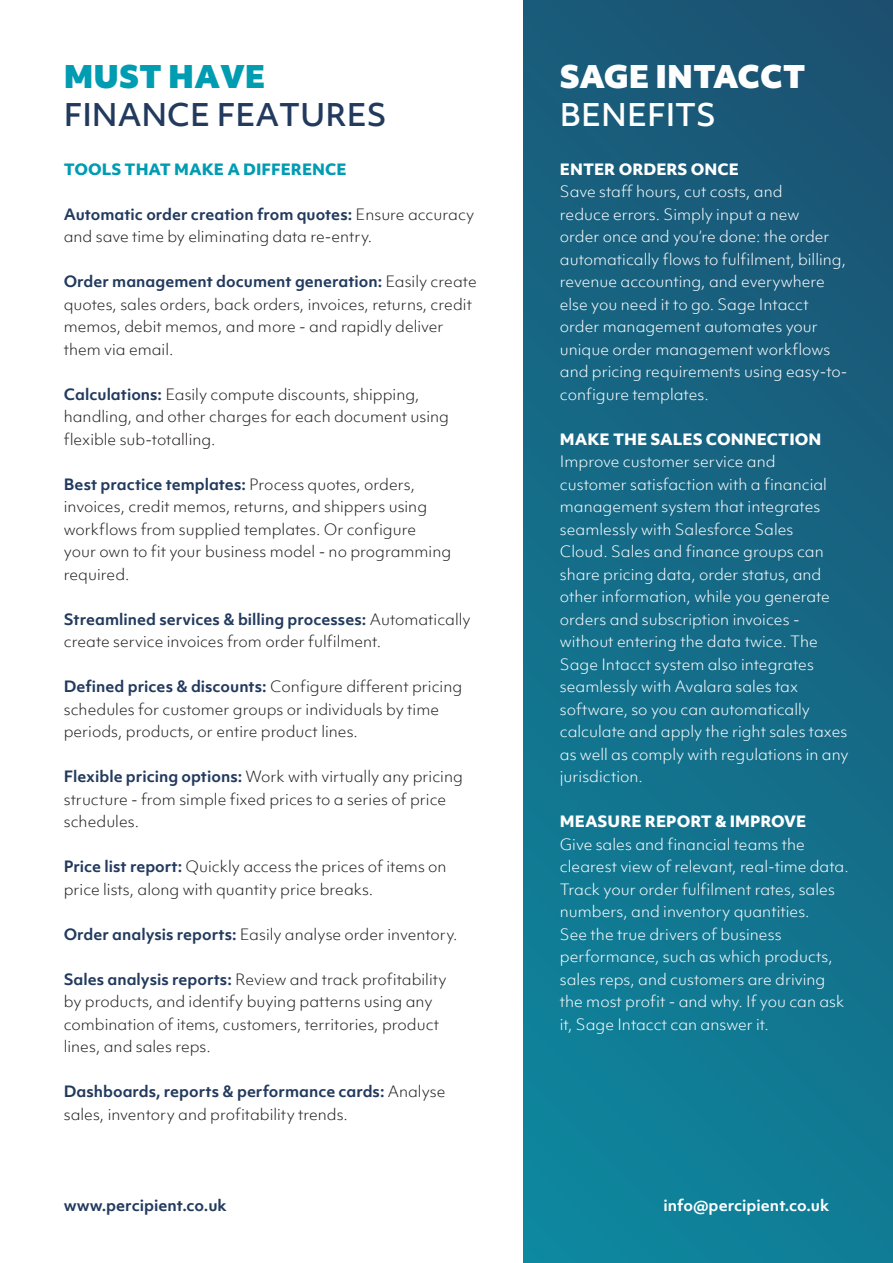
<style>
.page{position:relative;width:893px;height:1263px;background:#fff}
.page>*{position:absolute;margin:0;border:0;box-sizing:border-box;transform-origin:0 0}
.Percipient_Heading{font:500 30px/37.5px "Objektiv Mk 1";color:#223a5e}
.Percipient_Heading-2{font:900 30px/37.5px "Objektiv Mk 1";color:#fff}
.t1{font:300 15px/22.5px "Objektiv Mk 1";color:#231f20}
.Bullet_paragraph{font:300 15px/22.5px "Objektiv Mk 1";color:#fff}
.Bullet_paragraph-2{font:800 15px "Objektiv Mk 1";color:#fff}
.t2{font:800 15px "Objektiv Mk 1";color:#009cb2}
.t3{font:700 15px "Objektiv Mk 1";color:#fff}
.t4{font:700 15px "Objektiv Mk 1";color:#223a5e}
.s1{font-weight:900;color:#009cb2}
.s2{font-weight:700;color:#223a5e}
.s3{font-weight:500}
</style>
<div class="page">
<div style="left:523px;top:0;width:370px;height:1263px;background:linear-gradient(to bottom,#1b5574,#0f839b)"></div>
<p class="Percipient_Heading" style="left:64px;top:58px;width:325px"><span class="s1">MUST HAVE<br></span>FINANCE FEATURES</p>
<p class="t2" style="left:64px;top:158px;width:284px">TOOLS THAT MAKE A DIFFERENCE</p>
<p class="t1" style="left:64px;top:203px;width:412px"><span class="s2">Automatic order creation from quotes:</span> Ensure accuracy and save time by eliminating data re-entry.</p>
<p class="t1" style="left:64px;top:270px;width:414px"><span class="s2">Order management document generation:</span> Easily create quotes, sales orders, back orders, invoices, returns, credit memos, debit memos, and more - and rapidly deliver them via email.</p>
<p class="t1" style="left:64px;top:383px;width:387px"><span class="s2">Calculations:</span> Easily compute discounts, shipping, handling, and other charges for each document using flexible sub-totalling.</p>
<p class="t1" style="left:64px;top:473px;width:389px"><span class="s2">Best practice templates:</span> Process quotes, orders, invoices, credit memos, returns, and shippers using workflows from supplied templates. Or configure your own to fit your business model - no programming required.</p>
<p class="t1" style="left:64px;top:608px;width:408px"><span class="s2">Streamlined services &amp; billing processes:</span> Automatically create service invoices from order fulfilment.</p>
<p class="t1" style="left:64px;top:675px;width:400px"><span class="s2">Defined prices &amp; discounts:</span> Configure different pricing schedules for customer groups or individuals by time periods, products, or entire product lines.</p>
<p class="t1" style="left:64px;top:765px;width:401px"><span class="s2">Flexible pricing options:</span> Work with virtually any pricing structure - from simple fixed prices to a series of price schedules.</p>
<p class="t1" style="left:64px;top:855px;width:384px"><span class="s2">Price list report:</span> Quickly access the prices of items on price lists, along with quantity price breaks.</p>
<p class="t1" style="left:64px;top:923px;width:395px"><span class="s2">Order analysis reports:</span> Easily analyse order inventory.</p>
<p class="t1" style="left:64px;top:968px;width:384px"><span class="s2">Sales analysis reports:</span> Review and track profitability by products, and identify buying patterns using any combination of items, customers, territories, product lines, and sales reps.</p>
<p class="t1" style="left:64px;top:1080px;width:383px"><span class="s2">Dashboards, reports &amp; performance cards:</span> Analyse sales, inventory and profitability trends.</p>
<p class="Percipient_Heading-2" style="left:560px;top:57px;width:247px">SAGE INTACCT<br><span class="s3">BENEFITS</span></p>
<p class="Bullet_paragraph-2" style="left:560px;top:158px;width:181px">ENTER ORDERS ONCE</p>
<p class="Bullet_paragraph" style="left:560px;top:180px;width:289px">Save staff hours, cut costs, and<br>reduce errors. Simply input a new<br>order once and you’re done: the order automatically flows to fulfilment, billing, revenue accounting, and everywhere else you need it to go. Sage Intacct order management automates your unique order management workflows and pricing requirements using easy-to&shy;configure templates.</p>
<p class="Bullet_paragraph-2" style="left:560px;top:428px;width:263px">MAKE THE SALES CONNECTION</p>
<p class="Bullet_paragraph" style="left:560px;top:450px;width:290px">Improve customer service and<br>customer satisfaction with a financial management system that integrates seamlessly with Salesforce Sales<br>Cloud. Sales and finance groups can share pricing data, order status, and other information, while you generate orders and subscription invoices - without entering the data twice. The Sage Intacct system also integrates seamlessly with Avalara sales tax software, so you can automatically calculate and apply the right sales taxes as well as comply with regulations in any jurisdiction.</p>
<p class="Bullet_paragraph-2" style="left:560px;top:811px;width:248px">MEASURE REPORT &amp; IMPROVE</p>
<p class="Bullet_paragraph" style="left:560px;top:833px;width:290px">Give sales and financial teams the clearest view of relevant, real-time data.<br>Track your order fulfilment rates, sales numbers, and inventory quantities.</p>
<p class="Bullet_paragraph" style="left:560px;top:923px;width:286px">See the true drivers of business performance, such as which products, sales reps, and customers are driving the most profit - and why. If you can ask it, Sage Intacct can answer it.</p>
<p class="t4" style="left:64px;top:1195px;width:164px">www.percipient.co.uk</p>
<p class="t3" style="left:664px;top:1195px;width:167px">info@percipient.co.uk</p>
</div>
